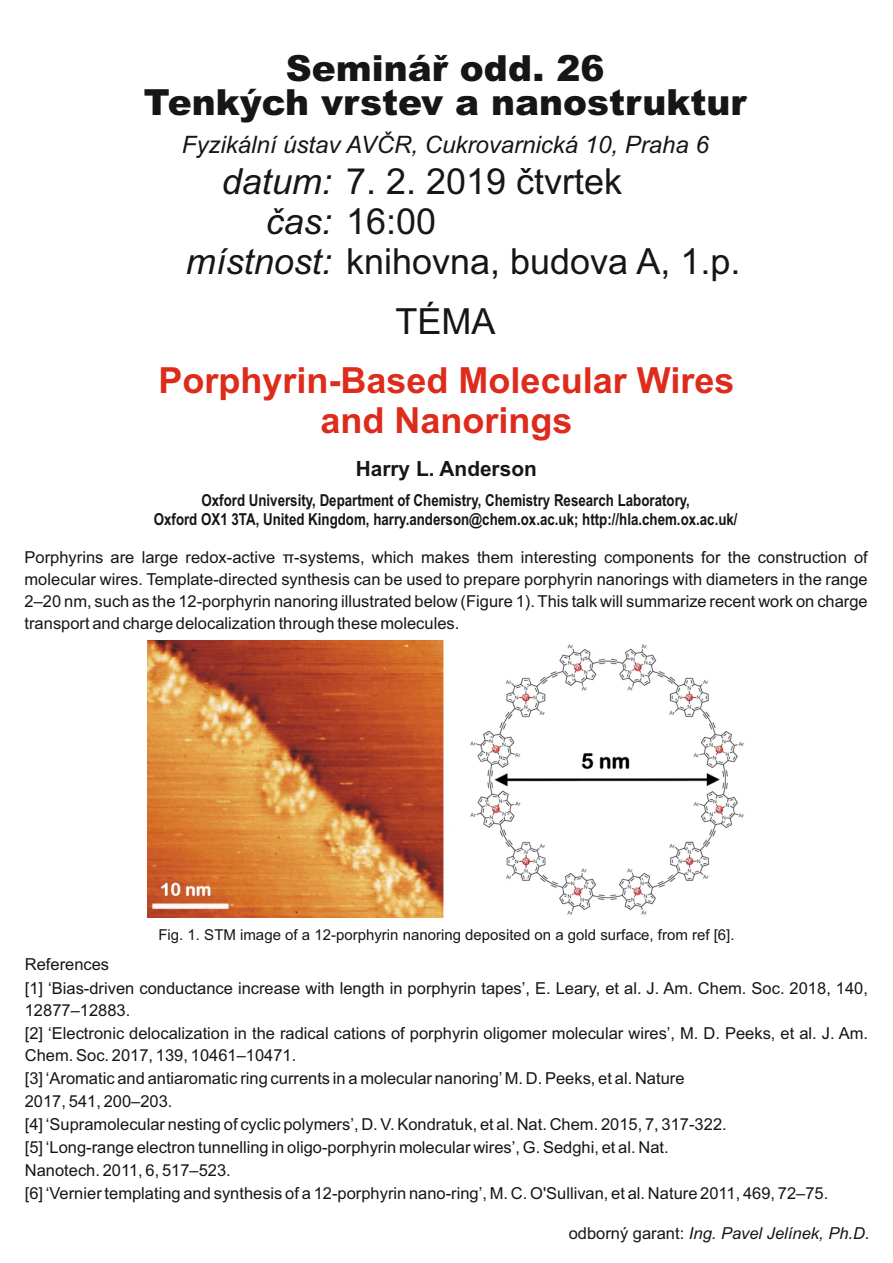
<style>
.page{position:relative;width:893px;height:1263px;background:#fff}
.page>*{position:absolute;margin:0;border:0;box-sizing:border-box;transform-origin:0 0}
.t1{font:36px "Arial";color:#151616}
.t2{font:700 36px/40.2px "Arial";color:#dd2b1c;text-align:center}
.t3{font:900 36px/34.5px "Arial";color:#151616;text-align:center}
.t4{font:italic 24px "Arial";color:#151616}
.t5{font:700 21px "Arial";color:#151616}
.t6{font:16.5px/22.8px "Arial";color:#151616;text-align:justify}
.t7{font:700 16.5px/18.9px "Arial Narrow";color:#151616;text-align:center}
.t8{font:italic 16.5px "Arial";color:#151616}
.t9{font:15px "Arial";color:#151616}
.s1{font-style:italic}
.s2{font-style:normal}
</style>
<div class="page">
<img style="left:147px;top:640px;width:597px;height:278px">
<h1 class="t3" style="left:144px;top:54px;width:604px">Seminář odd. 26<br>Tenkých vrstev a nanostruktur</h1>
<h2 class="t4" style="left:182px;top:136px;width:529px">Fyzikální ústav AVČR, Cukrovarnická 10, Praha 6</h2>
<h1 class="t1" style="left:222px;top:167px;width:402px"><span class="s1">datum:</span> 7. 2. 2019 čtvrtek</h1>
<h1 class="t1" style="left:266px;top:208px;width:172px"><span class="s1">čas:</span> 16:00</h1>
<h1 class="t1" style="left:186px;top:248px;width:556px"><span class="s1">místnost:</span> knihovna, budova A, 1.p.</h1>
<h1 class="t1" style="left:396px;top:307px;width:102px">TÉMA</h1>
<h1 class="t2" style="left:159px;top:363px;width:577px">Porphyrin-Based Molecular Wires and Nanorings</h1>
<p class="t5" style="left:356px;top:461px;width:182px">Harry L. Anderson</p>
<p class="t7" style="left:154px;top:492px;width:585px">Oxford University, Department of Chemistry, Chemistry Research Laboratory,<br>Oxford OX1 3TA, United Kingdom, harry.anderson@chem.ox.ac.uk; http://hla.chem.ox.ac.uk/</p>
<p class="t6" style="left:25px;top:547px;width:845px;line-height:22px">Porphyrins are large redox-active π-systems, which makes them interesting components for the construction of molecular wires. Template-directed synthesis can be used to prepare porphyrin nanorings with diameters in the range 2–20 nm, such as the 12-porphyrin nanoring illustrated below (Figure 1). This talk will summarize recent work on charge transport and charge delocalization through these molecules.</p>
<p class="t9" style="left:158px;top:929px;width:578px">Fig. 1. STM image of a 12-porphyrin nanoring deposited on a gold surface, from ref [6].</p>
<p class="t6" style="left:25px;top:955px;width:845px;text-align:left">References<br>[1] ‘Bias-driven conductance increase with length in porphyrin tapes’, E. Leary, et al. J. Am. Chem. Soc. 2018, 140, 12877–12883.<br>[2] ‘Electronic delocalization in the radical cations of porphyrin oligomer molecular wires’, M. D. Peeks, et al. J. Am.<br>Chem. Soc. 2017, 139, 10461–10471.<br>[3] ‘Aromatic and antiaromatic ring currents in a molecular nanoring’M. D. Peeks, et al. Nature<br>2017, 541, 200–203.<br>[4] ‘Supramolecular nesting of cyclic polymers’, D. V. Kondratuk, et al. Nat. Chem. 2015, 7, 317-322.<br>[5] ‘Long-range electron tunnelling in oligo-porphyrin molecular wires’, G. Sedghi, et al. Nat.<br>Nanotech. 2011, 6, 517–523.<br>[6] ‘Vernier templating and synthesis of a 12-porphyrin nano-ring’, M. C. O'Sullivan, et al. Nature 2011, 469, 72–75.</p>
<p class="t8" style="left:569px;top:1227px;width:302px"><span class="s2">odborný garant:</span> Ing. Pavel Jelínek, Ph.D.</p>
</div>
